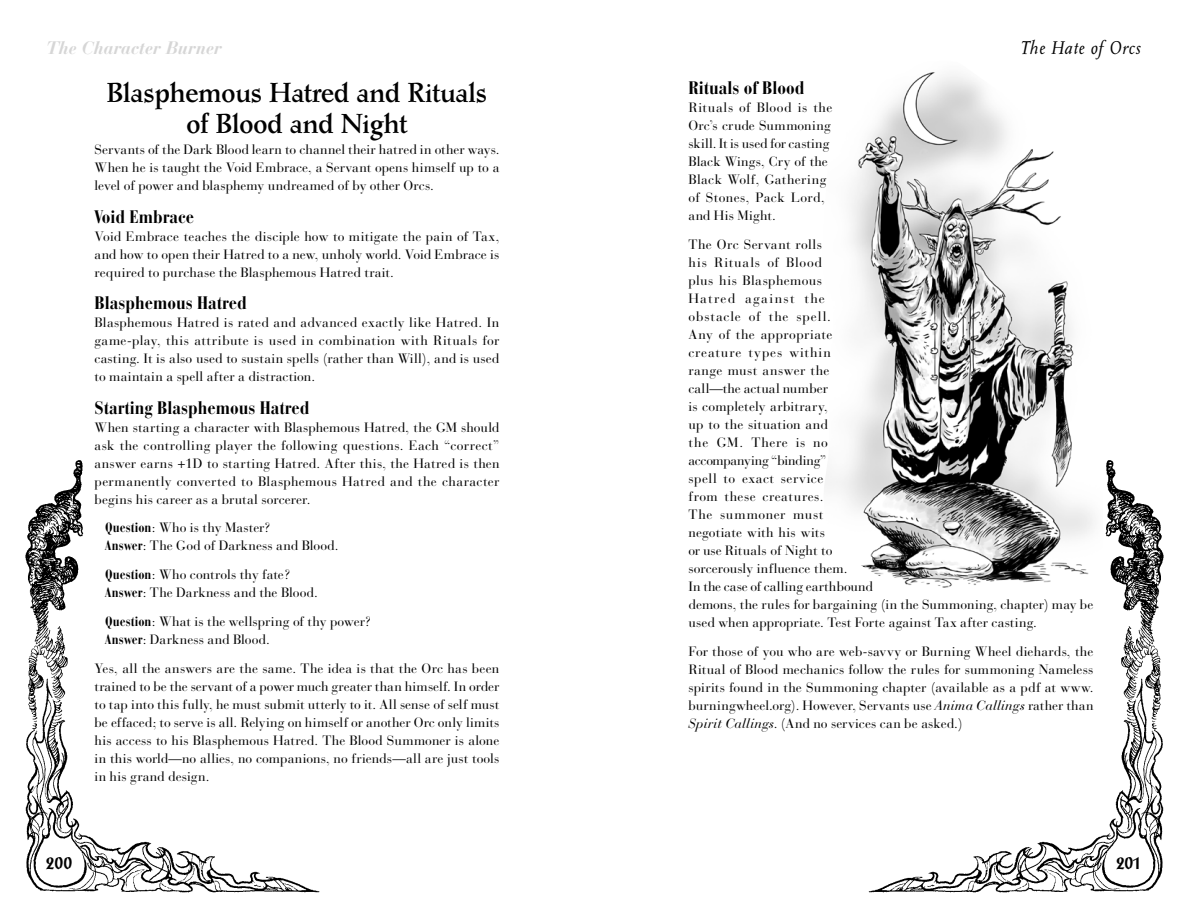
<style>
.page{position:relative;width:1188px;height:918px;background:#fff}
.page>*{position:absolute;margin:0;border:0;box-sizing:border-box;transform-origin:0 0}
.t1{font:500 27px/31.5px "Post Mediaeval";color:#000;text-align:center}
.t2{font:700 condensed 18px "Bauer Bodoni";color:#000}
.t3{font:18px "Bauer Bodoni Bold Italic Os F";color:#d6d6d6}
.t4{font:italic 18px "Post Mediaeval";letter-spacing:.05em;color:#000}
.t5{font:500 18px "Post Antiqua BE";color:#000}
.t6{font:13.5px/18px "Bauer Bodoni";letter-spacing:.015em;color:#000;text-align:justify}
.s1{font-weight:700;font-stretch:condensed}
.s2{font-style:italic}
</style>
<div class="page">
<img style="left:25px;top:460px;width:295px;height:433px">
<img style="left:868px;top:460px;width:296px;height:433px">
<img style="left:825px;top:72px;width:279px;height:519px">
<h2 class="t3" style="left:46px;top:37px;width:177px">The Character Burner</h2>
<h1 class="t1" style="left:107px;top:77px;width:382px">Blasphemous Hatred and Rituals of Blood and Night</h1>
<p class="t6" style="left:94px;top:141px;width:407px">Servants of the Dark Blood learn to channel their hatred in other ways.<br>When he is taught the Void Embrace, a Servant opens himself up to a level of power and blasphemy undreamed of by other Orcs.</p>
<h2 class="t2" style="left:94px;top:206px;width:101px">Void Embrace</h2>
<p class="t6" style="left:94px;top:227px;width:407px">Void Embrace teaches the disciple how to mitigate the pain of Tax, and how to open their Hatred to a new, unholy world. Void Embrace is required to purchase the Blasphemous Hatred trait.</p>
<h2 class="t2" style="left:94px;top:293px;width:154px">Blasphemous Hatred</h2>
<p class="t6" style="left:94px;top:314px;width:406px">Blasphemous Hatred is rated and advanced exactly like Hatred. In game-play, this attribute is used in combination with Rituals for casting. It is also used to sustain spells (rather than Will), and is used to maintain a spell after a distraction.</p>
<h2 class="t2" style="left:94px;top:397px;width:216px">Starting Blasphemous Hatred</h2>
<p class="t6" style="left:94px;top:418px;width:407px">When starting a character with Blasphemous Hatred, the GM should ask the controlling player the following questions. Each “correct” answer earns +1D to starting Hatred. After this, the Hatred is then permanently converted to Blasphemous Hatred and the character begins his career as a brutal sorcerer.</p>
<p class="t6" style="left:105px;top:519px;width:235px"><span class="s1">Question</span>: Who is thy Master?<br><span class="s1">Answer</span>: The God of Darkness and Blood.</p>
<p class="t6" style="left:105px;top:566px;width:214px"><span class="s1">Question</span>: Who controls thy fate?<br><span class="s1">Answer</span>: The Darkness and the Blood.</p>
<p class="t6" style="left:105px;top:613px;width:268px"><span class="s1">Question</span>: What is the wellspring of thy power?<br><span class="s1">Answer</span>: Darkness and Blood.</p>
<p class="t6" style="left:95px;top:659px;width:407px">Yes, all the answers are the same. The idea is that the Orc has been trained to be the servant of a power much greater than himself. In order to tap into this fully, he must submit utterly to it. All sense of self must be effaced; to serve is all. Relying on himself or another Orc only limits his access to his Blasphemous Hatred. The Blood Summoner is alone in this world—no allies, no companions, no friends—all are just tools in his grand design.</p>
<h2 class="t4" style="left:1021px;top:37px;width:121px">The Hate of Orcs</h2>
<h2 class="t2" style="left:688px;top:78px;width:117px">Rituals of Blood</h2>
<p class="t6" style="left:688px;top:99px;width:146px;text-align:left">Rituals of Blood is the<br>Orc’s crude Summoning skill. It is used for casting<br>Black Wings, Cry of the<br>Black Wolf, Gathering of Stones, Pack Lord, and His Might.</p>
<p class="t6" style="left:688px;top:236px;width:406px;text-align:left">The Orc Servant rolls<br>his Rituals of Blood<br>plus his Blasphemous<br>Hatred against the<br>obstacle of the spell.<br>Any of the appropriate<br>creature types within<br>range must answer the<br>call—the actual number<br>is completely arbitrary,<br>up to the situation and<br>the GM. There is no<br>accompanying “binding”<br>spell to exact service<br>from these creatures.<br>The summoner must<br>negotiate with his wits<br>or use Rituals of Night to<br>sorcerously influence them.<br>In the case of calling earthbound<br>demons, the rules for bargaining (in the Summoning, chapter) may be used when appropriate. Test Forte against Tax after casting.</p>
<p class="t6" style="left:688px;top:642px;width:407px">For those of you who are web-savvy or Burning Wheel diehards, the Ritual of Blood mechanics follow the rules for summoning Nameless spirits found in the Summoning chapter (available as a pdf at www. burningwheel.org). However, Servants use <span class="s2">Anima Callings</span> rather than <span class="s2">Spirit Callings</span>. (And no services can be asked.)</p>
<h2 class="t5" style="left:46px;top:853px;width:28px">200</h2>
<h2 class="t5" style="left:1116px;top:853px;width:27px">201</h2>
</div>
